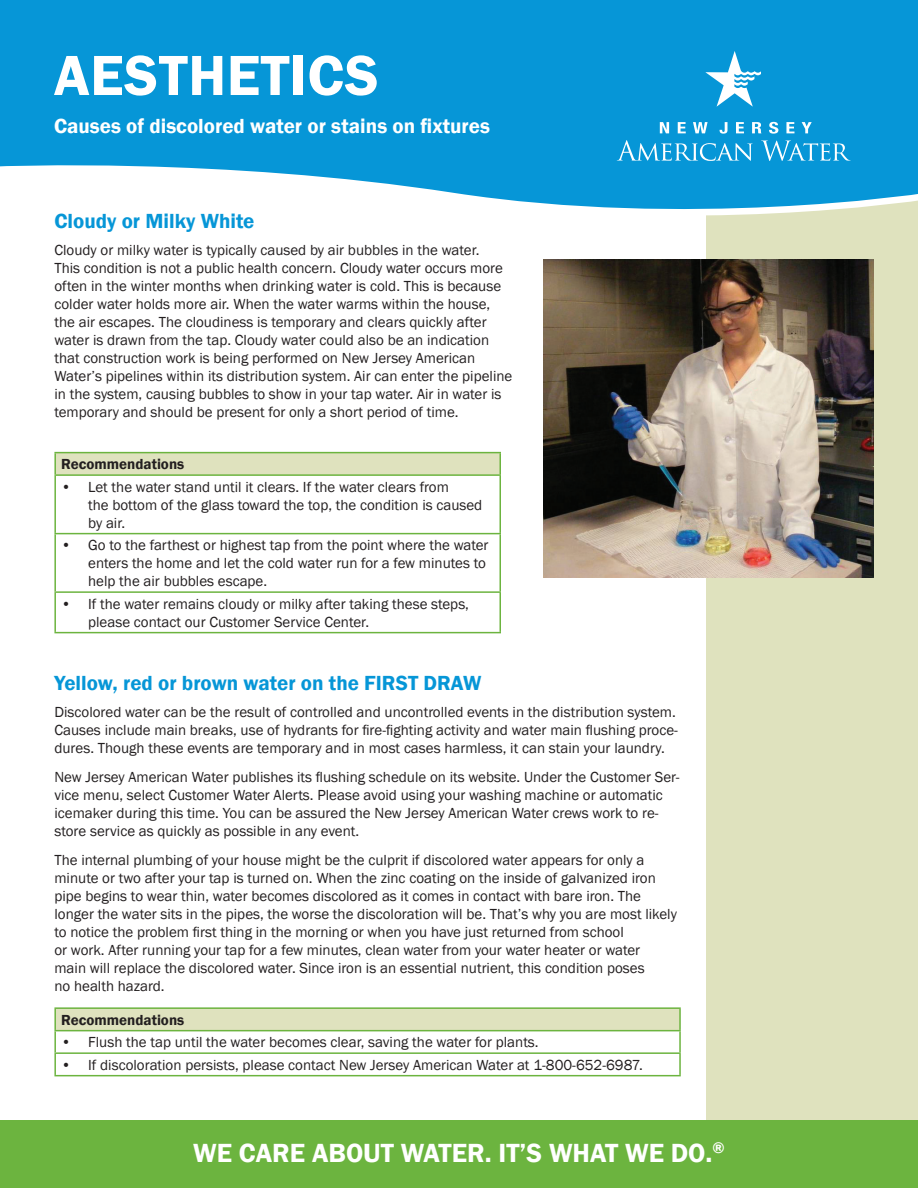
<style>
.page{position:relative;width:918px;height:1188px;background:#fff}
.page>*{position:absolute;margin:0;border:0;box-sizing:border-box;transform-origin:0 0}
.t1{font:600 58.5px "Franklin Gothic";letter-spacing:.01em;color:#fff}
.t2{font:600 27px "Franklin Gothic";color:#fff}
.t3{font:600 21px "Franklin Gothic";color:#0696d7}
.t4{font:600 21px "Franklin Gothic";color:#fff}
.t5{font:15px/18px "Franklin Gothic";color:#231f20}
.t6{font:600 15px "Franklin Gothic";color:#231f20}
</style>
<div class="page">
<div style="left:706px;top:195px;width:212px;height:958px;background:#dfe2be"></div>
<svg style="left:0;top:0;width:918px;height:216px;background:#26a3db"></svg>
<svg style="left:617px;top:140px;width:136px;height:21px;background:#39abdf"></svg>
<svg style="left:761px;top:140px;width:90px;height:21px;background:#3aabdf"></svg>
<svg style="left:660px;top:122px;width:9px;height:11px"></svg>
<svg style="left:678px;top:122px;width:8px;height:11px"></svg>
<svg style="left:693px;top:122px;width:15px;height:11px"></svg>
<svg style="left:720px;top:122px;width:8px;height:12px"></svg>
<svg style="left:736px;top:122px;width:8px;height:11px"></svg>
<svg style="left:752px;top:122px;width:10px;height:11px"></svg>
<svg style="left:769px;top:122px;width:9px;height:12px"></svg>
<svg style="left:786px;top:122px;width:8px;height:11px"></svg>
<svg style="left:802px;top:122px;width:10px;height:11px"></svg>
<svg style="left:705px;top:51px;width:56px;height:56px"></svg>
<div style="left:0;top:1121px;width:918px;height:67px;background:#6cb43f"></div>
<div style="left:55px;top:453px;width:445px;height:22px;background:#dfe2be"></div>
<hr style="left:54px;top:452px;width:447px;height:1px;background:#6cb43f">
<hr style="left:54px;top:453px;width:2px;height:21px;background:#6cb43f">
<svg style="left:500px;top:453px;width:1px;height:21px"></svg>
<hr style="left:54px;top:474px;width:447px;height:2px;background:#6cb43f">
<hr style="left:54px;top:476px;width:2px;height:57px;background:#6cb43f">
<hr style="left:500px;top:476px;width:1px;height:57px;background:#6cb43f">
<hr style="left:54px;top:533px;width:447px;height:1px;background:#6cb43f">
<hr style="left:54px;top:534px;width:2px;height:57px;background:#6cb43f">
<hr style="left:500px;top:534px;width:1px;height:57px;background:#6cb43f">
<hr style="left:54px;top:591px;width:447px;height:2px;background:#6cb43f">
<hr style="left:54px;top:593px;width:2px;height:39px;background:#6cb43f">
<hr style="left:500px;top:593px;width:1px;height:39px;background:#6cb43f">
<hr style="left:54px;top:632px;width:447px;height:1px;background:#6cb43f">
<div style="left:55px;top:1008px;width:625px;height:23px;background:#dfe2be"></div>
<hr style="left:54px;top:1007px;width:627px;height:2px;background:#6cb43f">
<hr style="left:54px;top:1009px;width:2px;height:21px;background:#6cb43f">
<hr style="left:679px;top:1009px;width:2px;height:21px;background:#6cb43f">
<hr style="left:54px;top:1030px;width:627px;height:1px;background:#6cb43f">
<hr style="left:54px;top:1031px;width:2px;height:21px;background:#6cb43f">
<hr style="left:679px;top:1031px;width:2px;height:21px;background:#6cb43f">
<hr style="left:54px;top:1052px;width:627px;height:2px;background:#6cb43f">
<hr style="left:54px;top:1054px;width:2px;height:21px;background:#6cb43f">
<hr style="left:679px;top:1054px;width:2px;height:21px;background:#6cb43f">
<hr style="left:54px;top:1075px;width:627px;height:1px;background:#6cb43f">
<img style="left:543px;top:260px;width:330px;height:317px">
<h1 class="t1" style="left:54px;top:39px;width:326px">AESTHETICS</h1>
<h3 class="t4" style="left:54px;top:113px;width:438px">Causes of discolored water or stains on fixtures</h3>
<h3 class="t3" style="left:54px;top:208px;width:202px">Cloudy or Milky White</h3>
<p class="t5" style="left:54px;top:241px;width:459px">Cloudy or milky water is typically caused by air bubbles in the water.<br>This condition is not a public health concern. Cloudy water occurs more often in the winter months when drinking water is cold. This is because colder water holds more air. When the water warms within the house, the air escapes. The cloudiness is temporary and clears quickly after water is drawn from the tap. Cloudy water could also be an indication that construction work is being performed on New Jersey American Water’s pipelines within its distribution system. Air can enter the pipeline in the system, causing bubbles to show in your tap water. Air in water is temporary and should be present for only a short period of time.</p>
<p class="t6" style="left:61px;top:455px;width:125px">Recommendations</p>
<p class="t5" style="left:88px;top:478px;width:396px;text-indent:-27px">• Let the water stand until it clears. If the water clears from<br>the bottom of the glass toward the top, the condition is caused by air.</p>
<p class="t5" style="left:88px;top:536px;width:402px;text-indent:-27px">• Go to the farthest or highest tap from the point where the water enters the home and let the cold water run for a few minutes to help the air bubbles escape.</p>
<p class="t5" style="left:88px;top:595px;width:382px;text-indent:-27px">• If the water remains cloudy or milky after taking these steps, please contact our Customer Service Center.</p>
<h3 class="t3" style="left:54px;top:670px;width:428px">Yellow, red or brown water on the FIRST DRAW</h3>
<p class="t5" style="left:54px;top:703px;width:625px">Discolored water can be the result of controlled and uncontrolled events in the distribution system.<br>Causes include main breaks, use of hydrants for fire-fighting activity and water main flushing proce&shy;dures. Though these events are temporary and in most cases harmless, it can stain your laundry.</p>
<p class="t5" style="left:54px;top:768px;width:627px">New Jersey American Water publishes its flushing schedule on its website. Under the Customer Ser&shy;vice menu, select Customer Water Alerts. Please avoid using your washing machine or automatic icemaker during this time. You can be assured the New Jersey American Water crews work to re&shy;store service as quickly as possible in any event.</p>
<p class="t5" style="left:54px;top:851px;width:624px">The internal plumbing of your house might be the culprit if discolored water appears for only a minute or two after your tap is turned on. When the zinc coating on the inside of galvanized iron pipe begins to wear thin, water becomes discolored as it comes in contact with bare iron. The longer the water sits in the pipes, the worse the discoloration will be. That’s why you are most likely to notice the problem first thing in the morning or when you have just returned from school<br>or work. After running your tap for a few minutes, clean water from your water heater or water<br>main will replace the discolored water. Since iron is an essential nutrient, this condition poses<br>no health hazard.</p>
<p class="t6" style="left:61px;top:1010px;width:125px">Recommendations</p>
<p class="t5" style="left:61px;top:1033px;width:479px">• Flush the tap until the water becomes clear, saving the water for plants.</p>
<p class="t5" style="left:61px;top:1056px;width:583px">• If discoloration persists, please contact New Jersey American Water at 1-800-652-6987.</p>
<h2 class="t2" style="left:193px;top:1136px;width:533px">WE CARE ABOUT WATER. IT’S WHAT WE DO.<sup>®</sup></h2>
</div>
